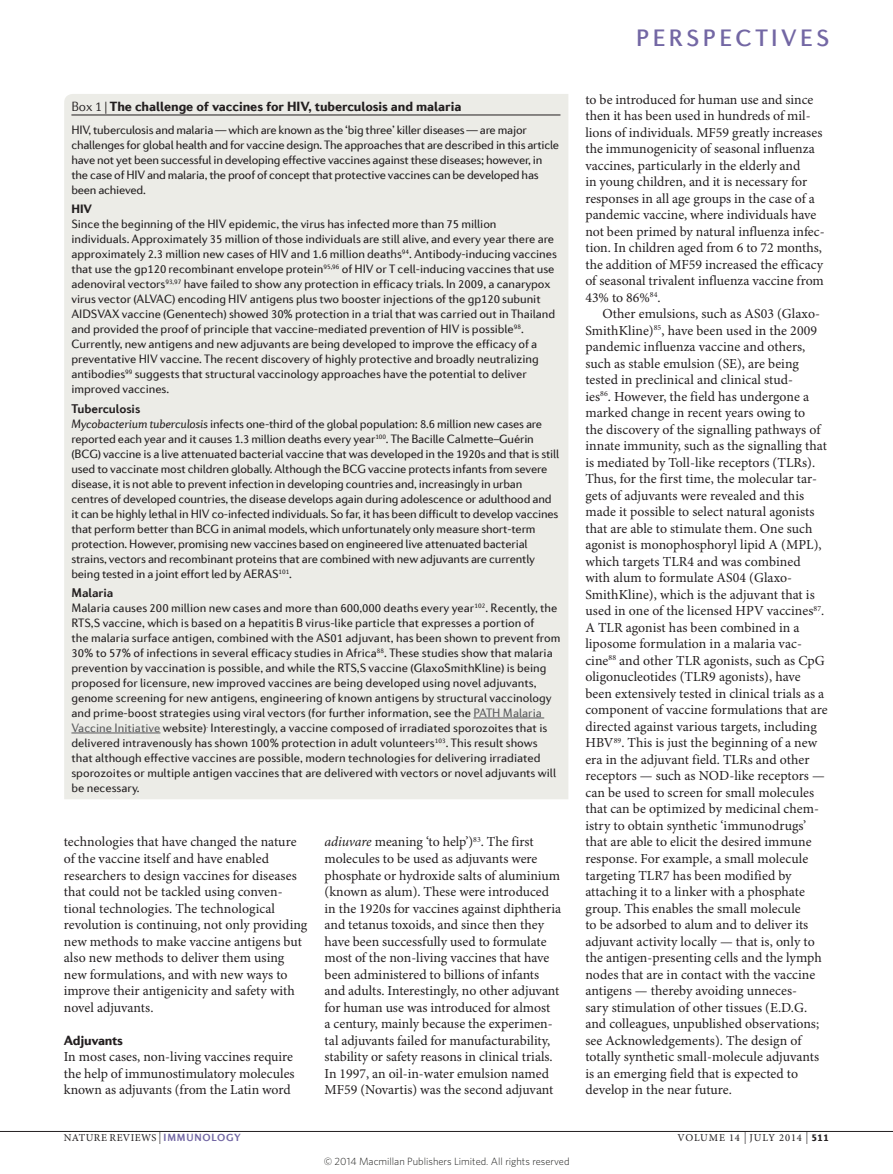
<style>
.page{position:relative;width:893px;height:1174px;background:#fff}
.page>*{position:absolute;margin:0;border:0;box-sizing:border-box;transform-origin:0 0}
.t1{font:500 24px "Diverda Sans Com";letter-spacing:.14em;color:#7367a4}
.bodyindent{font:13.8px/16.5px "Minion Pro";color:#231f20}
.bodyfirst{font:13.8px/16.5px "Minion Pro";letter-spacing:-.005em;color:#231f20}
.boxtitle{font:900 13.5px "Diverda Sans Com";letter-spacing:-.005em;color:#231f20}
.crosshead{font:900 13.5px "Diverda Sans Com";letter-spacing:-.02em;color:#231f20}
.boxcrosshead{font:700 12.75px "Diverda Sans Com";letter-spacing:-.005em;color:#231f20}
.boxbody1{font:12.3px/15px "Diverda Sans Com Regular 2";letter-spacing:-.005em;color:#231f20}
.boxbody1-2{font:12.3px/15px "Diverda Sans Com";letter-spacing:-.02em;color:#231f20}
.boxcrosshead-2{font:900 12.3px "Diverda Sans Com";color:#231f20}
.t2{font:300 10.5px "Whitney";color:#1d1d1b}
.t3{font:10.5px "Minion Pro";letter-spacing:.05em;color:#231f20}
.t4{font:10.5px "Minion Pro";letter-spacing:.085em;color:#231f20}
.s1{font-weight:300}
.s2{font-family:"Diverda Sans Com"}
.s3{font-family:"Diverda Sans Com Italic 2"}
.s4{color:#57585a}
.s5{font-family:"Diverda Sans Com";color:#57585a}
.s6{font-style:italic}
.s7{font-size:12px}
.s8{font-family:"Diverda Sans Com";font-weight:700;color:#7367a4}
.s9{font-family:"Diverda Sans Com";font-weight:900}
</style>
<div class="page">
<hr style="left:0;top:1131px;width:893px;height:1px;background:#231f20">
<div style="left:64px;top:94px;width:504px;height:705px;background:#ecece7"></div>
<hr style="left:71px;top:115px;width:489px;height:1px;background:#231f20">
<hr style="left:473px;top:717px;width:71px;height:1px;background:#57585a">
<hr style="left:71px;top:732px;width:89px;height:1px;background:#57585a">
<p class="boxtitle" style="left:71px;top:98px;width:391px"><span class="s1">Box 1 |</span> The challenge of vaccines for HIV, tuberculosis and malaria</p>
<p class="boxbody1-2" style="left:71px;top:122px;width:489px">HIV, tuberculosis and malaria — which are known as the ‘big three’ killer diseases — are major challenges for global health and for vaccine design. The approaches that are described in this article have not yet been successful in developing effective vaccines against these diseases; however, in the case of HIV and malaria, the proof of concept that protective vaccines can be developed has been achieved.</p>
<p class="boxcrosshead-2" style="left:71px;top:202px;width:22px">HIV</p>
<p class="boxbody1" style="left:71px;top:217px;width:487px"><span class="s2">Since the beginning of the HIV epidemic, the virus has infected more than 75 million </span>individuals. Approximately 35 million of those individuals are still alive, and every year there are approximately 2.3 million new cases of HIV and 1.6 million deaths<sup>94</sup>. Antibody-inducing vaccines that use the gp120 recombinant envelope protein<sup>95</sup><sup>,</sup><sup>96</sup> of HIV or T cell-inducing vaccines that use <span class="s2">adenoviral vectors</span><sup>93</sup><sup>,</sup><sup>97</sup> have failed to show any protection in efficacy trials. In 2009, a canarypox virus vector (ALVAC) encoding HIV antigens plus two booster injections of the gp120 subunit AIDSVAX vaccine (Genentech) showed 30% protection in a trial that was carried out in Thailand and provided the proof of principle that vaccine-mediated prevention of HIV is possible<sup>98</sup><span class="s2">.<br></span>Currently, new antigens and new adjuvants are being developed to improve the efficacy of a <span class="s2">preventative HIV vaccine. The recent discovery of highly protective and broadly neutralizing antibodies</span><sup>99</sup> <span class="s2">suggests that structural vaccinology approaches have the potential to deliver improved vaccines.</span></p>
<p class="boxcrosshead" style="left:71px;top:401px;width:70px">Tuberculosis</p>
<p class="boxbody1" style="left:71px;top:416px;width:489px"><span class="s3">Mycobacterium tuberculosis</span> infects one-third of the global population: 8.6 million new cases are reported each year and it causes 1.3 million deaths every year<sup>100</sup>. The Bacille Calmette–Guérin (BCG) vaccine is a live attenuated bacterial vaccine that was developed in the 1920s and that is still used to vaccinate most children globally. Although the BCG vaccine protects infants from severe <span class="s2">disease, it is not able to prevent infection in developing countries and, increasingly in urban centres of developed countries, the disease develops again during adolescence or adulthood and </span>it can be highly lethal in HIV co‑infected individuals. So far, it has been difficult to develop vaccines that perform better than BCG in animal models, which unfortunately only measure short-term <span class="s2">protection. However, promising new vaccines based on engineered live attenuated bacterial strains, vectors and recombinant proteins that are combined with new adjuvants are currently </span>being tested in a joint effort led by AERAS<sup>101</sup><span class="s2">.</span></p>
<p class="boxcrosshead" style="left:71px;top:585px;width:43px">Malaria</p>
<p class="boxbody1" style="left:71px;top:600px;width:490px">Malaria causes 200 million new cases and more than 600,000 deaths every year<sup>102</sup>. Recently, the RTS,S vaccine, which is based on a hepatitis B virus-like particle that expresses a portion of<br>the malaria surface antigen, combined with the AS01 adjuvant, has been shown to prevent from 30% to 57% of infections in several efficacy studies in Africa<sup>88</sup><span class="s2">. These studies show that malaria </span>prevention by vaccination is possible, and while the RTS,S vaccine (GlaxoSmithKline) is being <span class="s2">proposed for licensure, new improved vaccines are being developed using novel adjuvants, genome screening for new antigens, engineering of known antigens by structural vaccinology </span>and prime-boost strategies using viral vectors (for further information, see the <span class="s4">PATH Malaria </span><span class="s5">Vaccine Initiative</span> website)<sup>.</sup> <span class="s2">Interestingly, a vaccine composed of irradiated sporozoites that is </span>delivered intravenously has shown 100% protection in adult volunteers<sup>103</sup><span class="s2">. This result shows that although effective vaccines are possible, modern technologies for delivering irradiated sporozoites or multiple antigen vaccines that are delivered with vectors or novel adjuvants will be necessary.</span></p>
<p class="bodyindent" style="left:64px;top:834px;width:245px">technologies that have changed the nature of the vaccine itself and have enabled researchers to design vaccines for diseases that could not be tackled using conven&shy;tional technologies. The technological revolution is continuing, not only providing new methods to make vaccine antigens but also new methods to deliver them using new formulations, and with new ways to improve their antigenicity and safety with novel adjuvants.</p>
<p class="crosshead" style="left:64px;top:1031px;width:61px">Adjuvants</p>
<p class="bodyfirst" style="left:64px;top:1049px;width:232px;text-align:justify">In most cases, non-living vaccines require the help of immunostimulatory molecules known as adjuvants (from the Latin word</p>
<p class="bodyfirst" style="left:325px;top:834px;width:238px"><span class="s6">adiuvare</span> meaning ‘to help’)<sup>83</sup>. The first molecules to be used as adjuvants were phosphate or hydroxide salts of aluminium (known as alum). These were introduced in the 1920s for vaccines against diphtheria and tetanus toxoids, and since then they have been successfully used to formulate most of the non-living vaccines that have been administered to billions of infants and adults. Interestingly, no other adjuvant for human use was introduced for almost<br>a century, mainly because the experimen&shy;tal adjuvants failed for manufacturability, stability or safety reasons in clinical trials.<br>In 1997, an oil‑in‑water emulsion named MF59 (Novartis) was the second adjuvant</p>
<h1 class="t1" style="left:636px;top:24px;width:195px">PERSPECTIVES</h1>
<p class="bodyfirst" style="left:585px;top:92px;width:241px">to be introduced for human use and since then it has been used in hundreds of mil&shy;lions of individuals. MF59 greatly increases the immunogenicity of seasonal influenza vaccines, particularly in the elderly and<br>in young children, and it is necessary for responses in all age groups in the case of a pandemic vaccine, where individuals have not been primed by natural influenza infec&shy;tion. In children aged from 6 to 72 months, the addition of MF59 increased the efficacy of seasonal trivalent influenza vaccine from 43% to 86%<sup>84</sup>.</p>
<p class="bodyindent" style="left:585px;top:306px;width:244px;text-indent:17px">Other emulsions, such as AS03 (Glaxo-SmithKline)<sup>85</sup>, have been used in the 2009 pandemic influenza vaccine and others, such as stable emulsion (SE), are being tested in preclinical and clinical stud-<br>ies<sup>86</sup>. However, the field has undergone a marked change in recent years owing to<br>the discovery of the signalling pathways of innate immunity, such as the signalling that is mediated by Toll-like receptors (TLRs).<br>Thus, for the first time, the molecular tar&shy;gets of adjuvants were revealed and this made it possible to select natural agonists that are able to stimulate them. One such agonist is monophosphoryl lipid A (MPL), which targets TLR4 and was combined with alum to formulate AS04 (Glaxo-SmithKline), which is the adjuvant that is used in one of the licensed HPV vaccines<sup>87</sup>.<br>A TLR agonist has been combined in a liposome formulation in a malaria vac&shy;cine<sup>88</sup> and other TLR agonists, such as CpG oligonucleotides (TLR9 agonists), have been extensively tested in clinical trials as a component of vaccine formulations that are directed against various targets, including HBV<sup>89</sup>. This is just the beginning of a new era in the adjuvant field. TLRs and other receptors — such as NOD-like receptors — can be used to screen for small molecules that can be optimized by medicinal chem&shy;istry to obtain synthetic ‘immunodrugs’ that are able to elicit the desired immune response. For example, a small molecule targeting TLR7 has been modified by attaching it to a linker with a phosphate group. This enables the small molecule<br>to be adsorbed to alum and to deliver its adjuvant activity locally — that is, only to the antigen-presenting cells and the lymph nodes that are in contact with the vaccine antigens — thereby avoiding unneces-<br>sary stimulation of other tissues (E.D.G. and colleagues, unpublished observations; see Acknowledgements). The design of totally synthetic small-molecule adjuvants is an emerging field that is expected to develop in the near future.</p>
<p class="t3" style="left:64px;top:1131px;width:179px">NATURE REVIEWS <span class="s7">|</span> <span class="s8">IMMUNOLOGY</span></p>
<p class="t4" style="left:678px;top:1131px;width:153px">VOLUME 14 <span class="s7">|</span> JULY 2014 <span class="s7">|</span> <span class="s9">511</span></p>
<p class="t2" style="left:324px;top:1154px;width:247px">© 2014 Macmillan Publishers Limited. All rights reserved</p>
</div>
